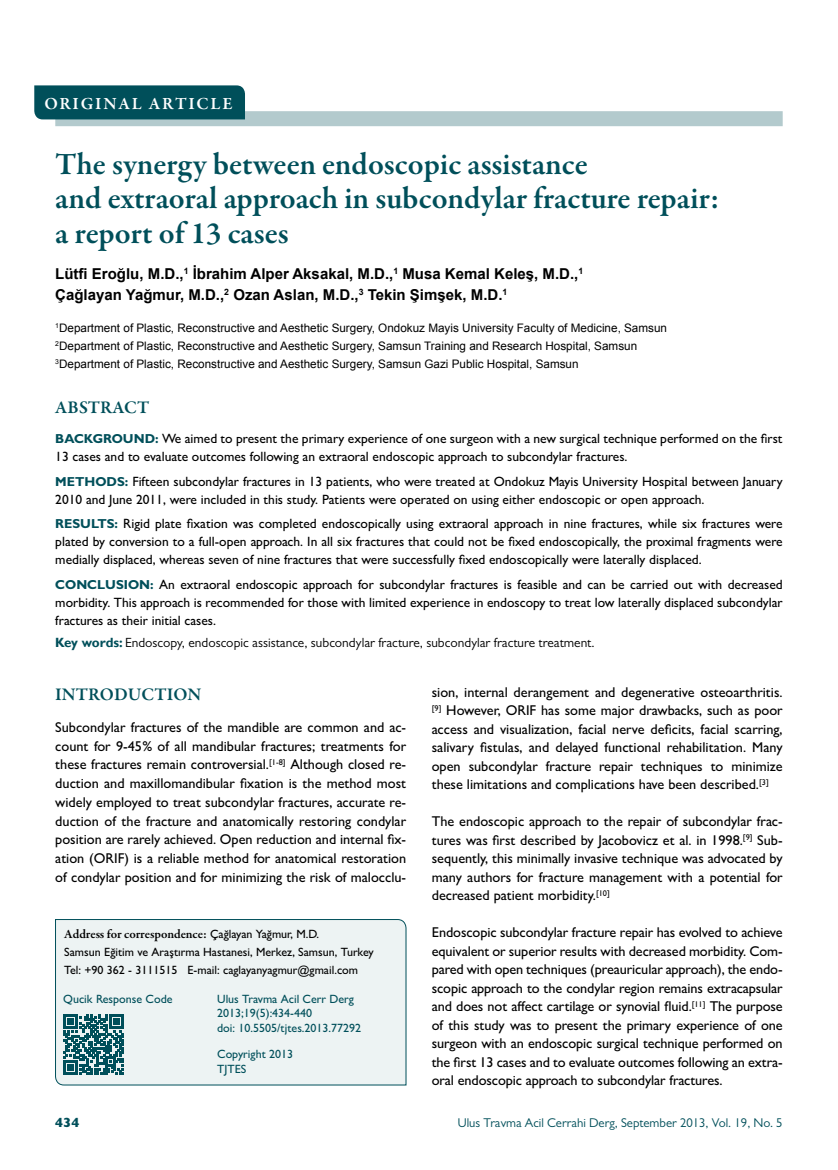
<style>
.page{position:relative;width:838px;height:1170px;background:#fff}
.page>*{position:absolute;margin:0;border:0;box-sizing:border-box;transform-origin:0 0}
.t1{font:600 31.5px/34.5px "Garamond Premr Pro";color:#004f5a}
.t2{font:600 18px "Garamond Premr Pro";letter-spacing:.005em;color:#004f5a}
.t3{font:600 17.25px "Garamond Premr Pro";letter-spacing:.1em;color:#fff}
.t4{font:700 15px/21px "Arial";color:#000}
.t5{font:500 14.25px/18.5px "Gill Sans MT Pro";color:#000;text-align:justify}
.t6{font:500 13.5px/18px "Gill Sans MT Pro";color:#000}
.t7{font:800 13.5px "Gill Sans MT Pro";color:#004f5a}
.t8{font:13.35px "Gill Sans MT Pro";color:#000}
.t9{font:12.75px "Gill Sans MT Pro";color:#004f5a}
.t10{font:600 12.75px "Garamond Premr Pro";letter-spacing:-.005em;color:#000}
.t11{font:500 12px/14.4px "Gill Sans MT Pro";color:#004f5a}
.t12{font:500 12px/18px "Gill Sans MT Pro";color:#000}
.t13{font:11.7px/18px "Arial";color:#000}
.s1{font-weight:700;font-size:13.05px;color:#004f5a}
.s2{font-family:"Gill Sans";font-weight:700;color:#004f5a}
.s3{font-family:"Gill Sans MT Pro";font-weight:500;font-size:12px}
</style>
<div class="page">
<div style="left:55px;top:111px;width:727px;height:15px;background:#b3cacd"></div>
<div style="left:34px;top:85px;width:211px;height:34px;background:#004f5a"></div>
<div style="left:55px;top:919px;width:351px;height:166px;background:#edf3f3"></div>
<svg style="left:63px;top:1014px;width:61px;height:60px;background:#488188"></svg>
<p class="t3" style="left:44px;top:93px;width:190px">ORIGINAL ARTICLE</p>
<h1 class="t1" style="left:55px;top:147px;width:665px">The synergy between endoscopic assistance<br>and extraoral approach in subcondylar fracture repair: a report of 13 cases</h1>
<p class="t4" style="left:55px;top:264px;width:529px">Lütfi Eroğlu, M.D.,<sup>1</sup> İbrahim Alper Aksakal, M.D.,<sup>1</sup> Musa Kemal Keleş, M.D.,<sup>1<br></sup>Çağlayan Yağmur, M.D.,<sup>2</sup> Ozan Aslan, M.D.,<sup>3</sup> Tekin Şimşek, M.D.<sup>1</sup></p>
<p class="t13" style="left:55px;top:318px;width:613px"><sup>1</sup>Department of Plastic, Reconstructive and Aesthetic Surgery, Ondokuz Mayis University Faculty of Medicine, Samsun<br><sup>2</sup>Department of Plastic, Reconstructive and Aesthetic Surgery, Samsun Training and Research Hospital, Samsun<br><sup>3</sup>Department of Plastic, Reconstructive and Aesthetic Surgery, Samsun Gazi Public Hospital, Samsun</p>
<p class="t2" style="left:55px;top:396px;width:95px">ABSTRACT</p>
<p class="t6" style="left:55px;top:429px;width:729px"><span class="s1">BACKGROUND:</span> We aimed to present the primary experience of one surgeon with a new surgical technique performed on the first<br>13 cases and to evaluate outcomes following an extraoral endoscopic approach to subcondylar fractures.</p>
<p class="t6" style="left:55px;top:472px;width:729px"><span class="s1">METHODS:</span> Fifteen subcondylar fractures in 13 patients, who were treated at Ondokuz Mayis University Hospital between January<br>2010 and June 2011, were included in this study. Patients were operated on using either endoscopic or open approach.</p>
<p class="t6" style="left:55px;top:514px;width:729px;text-align:justify"><span class="s1">RESULTS:</span> Rigid plate fixation was completed endoscopically using extraoral approach in nine fractures, while six fractures were plated by conversion to a full-open approach. In all six fractures that could not be fixed endoscopically, the proximal fragments were medially displaced, whereas seven of nine fractures that were successfully fixed endoscopically were laterally displaced.</p>
<p class="t6" style="left:55px;top:575px;width:729px;text-align:justify"><span class="s1">CONCLUSION:</span> An extraoral endoscopic approach for subcondylar fractures is feasible and can be carried out with decreased morbidity. This approach is recommended for those with limited experience in endoscopy to treat low laterally displaced subcondylar fractures as their initial cases.</p>
<p class="t8" style="left:55px;top:634px;width:541px"><span class="s2">Key words:</span> Endoscopy, endoscopic assistance, subcondylar fracture, subcondylar fracture treatment.</p>
<p class="t2" style="left:55px;top:683px;width:148px">INTRODUCTION</p>
<p class="t5" style="left:55px;top:717px;width:352px">Subcondylar fractures of the mandible are common and ac&shy;count for 9-45% of all mandibular fractures; treatments for these fractures remain controversial.<sup>[1-8]</sup> Although closed re&shy;duction and maxillomandibular fixation is the method most widely employed to treat subcondylar fractures, accurate re&shy;duction of the fracture and anatomically restoring condylar position are rarely achieved. Open reduction and internal fix&shy;ation (ORIF) is a reliable method for anatomical restoration of condylar position and for minimizing the risk of malocclu-</p>
<p class="t5" style="left:432px;top:682px;width:352px">sion, internal derangement and degenerative osteoarthritis. <sup>[9]</sup> However, ORIF has some major drawbacks, such as poor access and visualization, facial nerve deficits, facial scarring, salivary fistulas, and delayed functional rehabilitation. Many open subcondylar fracture repair techniques to minimize these limitations and complications have been described.<sup>[3]</sup></p>
<p class="t5" style="left:432px;top:812px;width:352px">The endoscopic approach to the repair of subcondylar frac&shy;tures was first described by Jacobovicz et al. in 1998.<sup>[9]</sup> Sub&shy;sequently, this minimally invasive technique was advocated by many authors for fracture management with a potential for decreased patient morbidity.<sup>[10]</sup></p>
<p class="t5" style="left:432px;top:923px;width:352px">Endoscopic subcondylar fracture repair has evolved to achieve equivalent or superior results with decreased morbidity. Com&shy;pared with open techniques (preauricular approach), the endo&shy;scopic approach to the condylar region remains extracapsular and does not affect cartilage or synovial fluid.<sup>[11]</sup> The purpose of this study was to present the primary experience of one surgeon with an endoscopic surgical technique performed on the first 13 cases and to evaluate outcomes following an extra&shy;oral endoscopic approach to subcondylar fractures.</p>
<p class="t10" style="left:64px;top:925px;width:256px">Address for correspondence: <span class="s3">Çağlayan Yağmur, M.D.</span></p>
<p class="t12" style="left:64px;top:942px;width:311px">Samsun Eğitim ve Araştırma Hastanesi, Merkez, Samsun, Turkey<br>Tel: +90 362 - 3111515 E-mail: caglayanyagmur@gmail.com</p>
<p class="t11" style="left:63px;top:991px;width:111px">Qucik Response Code</p>
<p class="t11" style="left:217px;top:991px;width:146px">Ulus Travma Acil Cerr Derg<br>2013;19(5):434-440<br>doi: 10.5505/tjtes.2013.77292</p>
<p class="t11" style="left:217px;top:1046px;width:78px">Copyright 2013<br>TJTES</p>
<p class="t7" style="left:55px;top:1114px;width:26px">434</p>
<p class="t9" style="left:458px;top:1115px;width:326px">Ulus Travma Acil Cerrahi Derg, September 2013, Vol. 19, No. 5</p>
</div>
